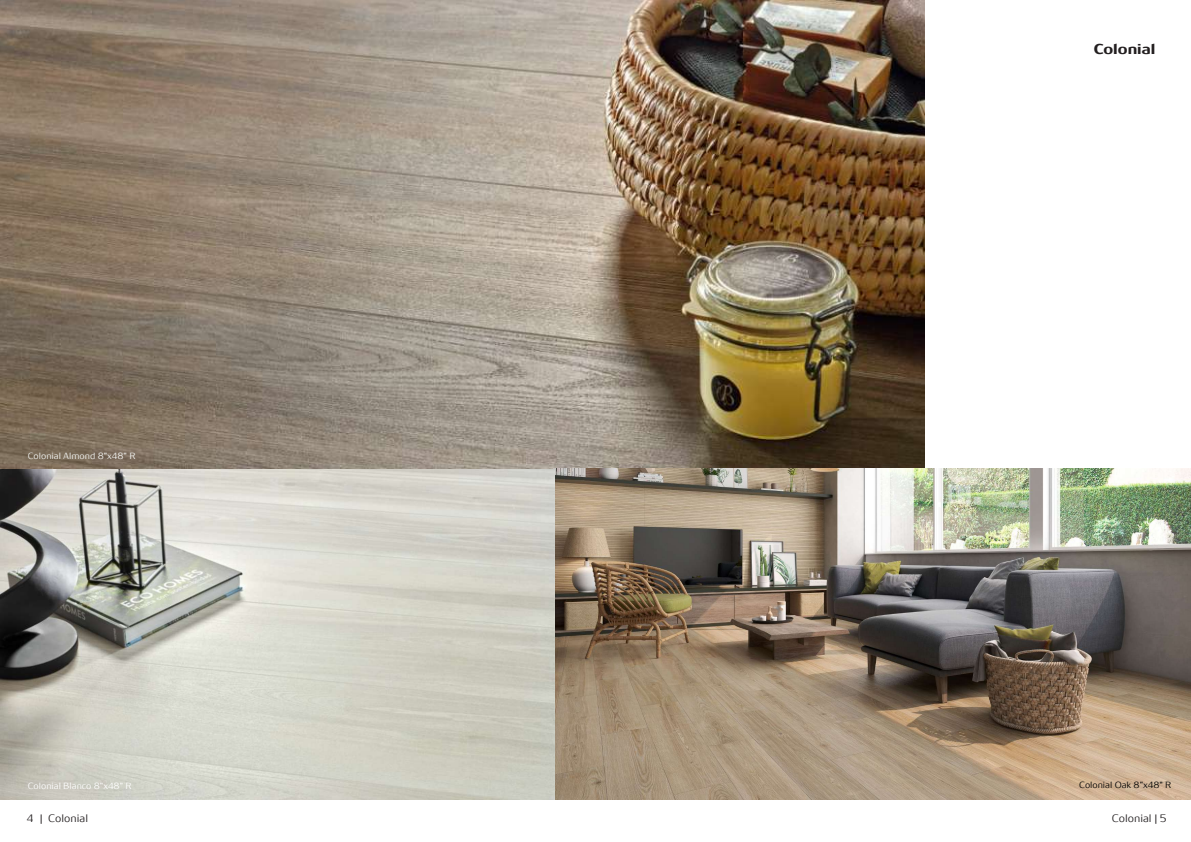
<style>
.page{position:relative;width:1191px;height:842px;background:#fff}
.page>*{position:absolute;margin:0;border:0;box-sizing:border-box;transform-origin:0 0}
.t1{font:700 16px "Roca";color:#231f20}
.t2{font:300 12px "Roca";color:#231f20}
.t3{font:300 10px "Roca";color:#f5f7f5}
.t4{font:300 10px "Roca";color:#fff}
.t5{font:300 10px "Roca";color:#000}
</style>
<div class="page">
<img style="left:0;top:0;width:924px;height:468px">
<img style="left:1px;top:469px;width:1189px;height:330px">
<p class="t3" style="left:28px;top:449px;width:109px">Colonial Almond 8"x48" R</p>
<h1 class="t1" style="left:1093px;top:39px;width:63px">Colonial</h1>
<p class="t4" style="left:28px;top:779px;width:105px">Colonial Blanco 8"x48" R</p>
<p class="t5" style="left:1079px;top:778px;width:94px">Colonial Oak 8"x48" R</p>
<p class="t2" style="left:27px;top:810px;width:63px">4 | Colonial</p>
<p class="t2" style="left:1112px;top:810px;width:56px">Colonial | 5</p>
</div>
